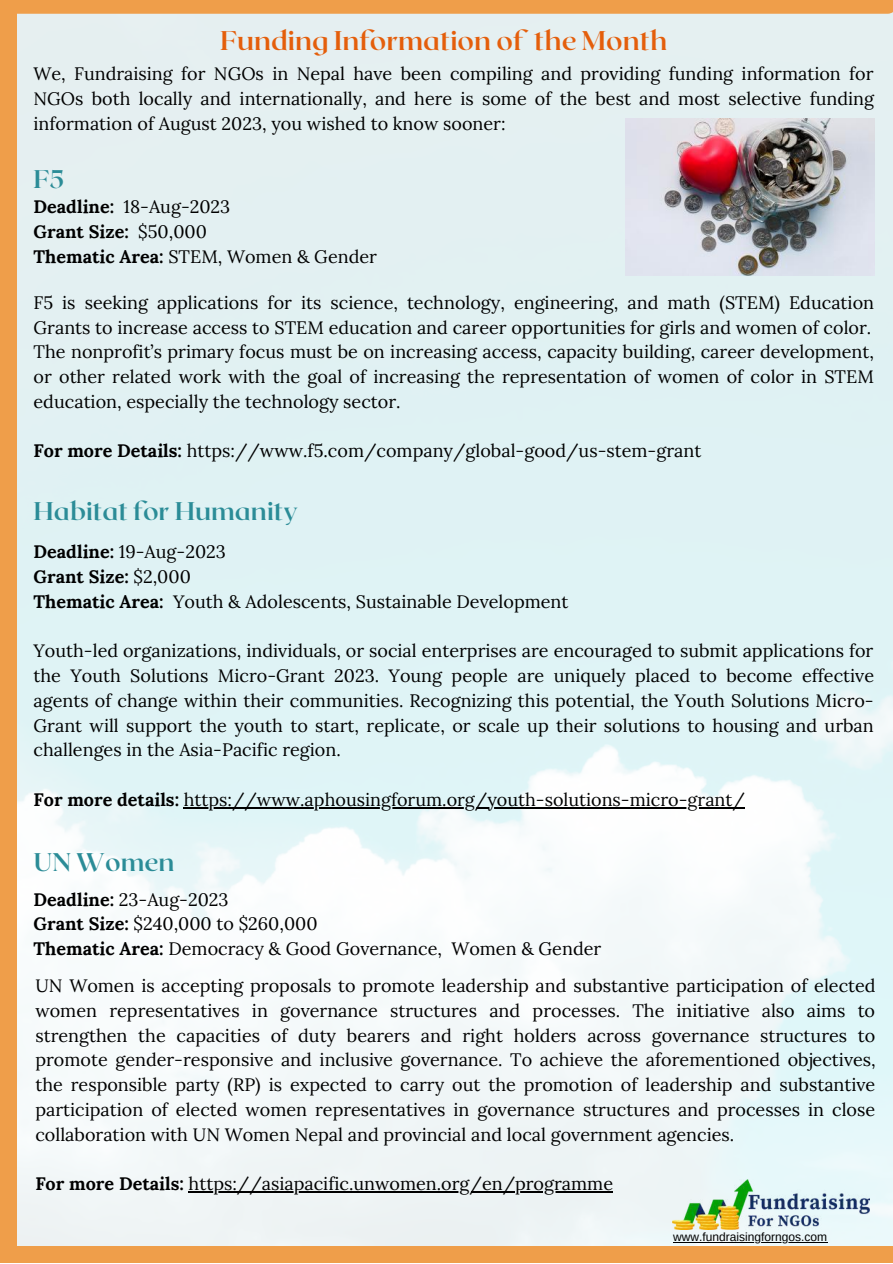
<style>
.page{position:relative;width:893px;height:1264px;background:#fff}
.page>*{position:absolute;margin:0;border:0;box-sizing:border-box;transform-origin:0 0}
.t1{font:700 27px "Roxborough CF";color:#e45e0b}
.t2{font:700 25.5px "Roxborough CF";color:#2b8c97}
.t3{font:18px/24.8px "Lora";color:#000}
.t4{font:12px "Arimo";color:#000}
.s1{font-weight:700}
</style>
<div class="page">
<img style="left:17px;top:0;width:875px;height:1246px">
<div style="left:0;top:0;width:17px;height:1262px;background:#ef9e4a"></div>
<div style="left:3px;top:1246px;width:889px;height:16px;background:#ef9e4a"></div>
<div style="left:13px;top:0;width:874px;height:14px;background:#ef9e4a"></div>
<img style="left:672px;top:1178px;width:197px;height:51px">
<img style="left:625px;top:118px;width:249px;height:158px">
<hr style="left:673px;top:1241px;width:154px;height:1px;background:#000">
<hr style="left:184px;top:807px;width:560px;height:1px;background:#000">
<hr style="left:189px;top:1191px;width:424px;height:1px;background:#000">
<h1 class="t1" style="left:220px;top:23px;width:448px">Funding Information of the Month</h1>
<p class="t3" style="left:34px;top:61px;width:842px;text-align:justify">We, Fundraising for NGOs in Nepal have been compiling and providing funding information for NGOs both locally and internationally, and here is some of the best and most selective funding information of August 2023, you wished to know sooner:</p>
<h2 class="t2" style="left:34px;top:162px;width:32px">F5</h2>
<p class="t3" style="left:34px;top:194px;width:345px"><span class="s1">Deadline:</span> 18-Aug-2023<br><span class="s1">Grant Size:</span> $50,000<br><span class="s1">Thematic Area:</span> STEM, Women &amp; Gender</p>
<p class="t3" style="left:34px;top:290px;width:842px">F5 is seeking applications for its science, technology, engineering, and math (STEM) Education Grants to increase access to STEM education and career opportunities for girls and women of color.<br>The nonprofit’s primary focus must be on increasing access, capacity building, career development, or other related work with the goal of increasing the representation of women of color in STEM education, especially the technology sector.</p>
<p class="t3" style="left:34px;top:438px;width:669px"><span class="s1">For more Details:</span> https://www.f5.com/company/global-good/us-stem-grant</p>
<h2 class="t2" style="left:34px;top:494px;width:266px">Habitat for Humanity</h2>
<p class="t3" style="left:34px;top:539px;width:536px"><span class="s1">Deadline:</span> 19-Aug-2023<br><span class="s1">Grant Size:</span> $2,000<br><span class="s1">Thematic Area:</span> Youth &amp; Adolescents, Sustainable Development</p>
<p class="t3" style="left:34px;top:638px;width:842px;text-align:justify">Youth-led organizations, individuals, or social enterprises are encouraged to submit applications for the Youth Solutions Micro-Grant 2023. Young people are uniquely placed to become effective agents of change within their communities. Recognizing this potential, the Youth Solutions Micro-Grant will support the youth to start, replicate, or scale up their solutions to housing and urban challenges in the Asia-Pacific region.</p>
<p class="t3" style="left:34px;top:787px;width:712px"><span class="s1">For more details:</span> https://www.aphousingforum.org/youth-solutions-micro-grant/</p>
<h2 class="t2" style="left:34px;top:845px;width:143px">UN Women</h2>
<p class="t3" style="left:34px;top:886px;width:569px"><span class="s1">Deadline:</span> 23-Aug-2023<br><span class="s1">Grant Size:</span> $240,000 to $260,000<br><span class="s1">Thematic Area:</span> Democracy &amp; Good Governance, Women &amp; Gender</p>
<p class="t3" style="left:35px;top:973px;width:841px;text-align:justify">UN Women is accepting proposals to promote leadership and substantive participation of elected women representatives in governance structures and processes. The initiative also aims to strengthen the capacities of duty bearers and right holders across governance structures to promote gender-responsive and inclusive governance. To achieve the aforementioned objectives, the responsible party (RP) is expected to carry out the promotion of leadership and substantive participation of elected women representatives in governance structures and processes in close collaboration with UN Women Nepal and provincial and local government agencies.</p>
<p class="t3" style="left:35px;top:1170px;width:579px"><span class="s1">For more Details:</span> https://asiapacific.unwomen.org/en/programme</p>
<p class="t4" style="left:673px;top:1229px;width:155px">www.fundraisingforngos.com</p>
</div>
